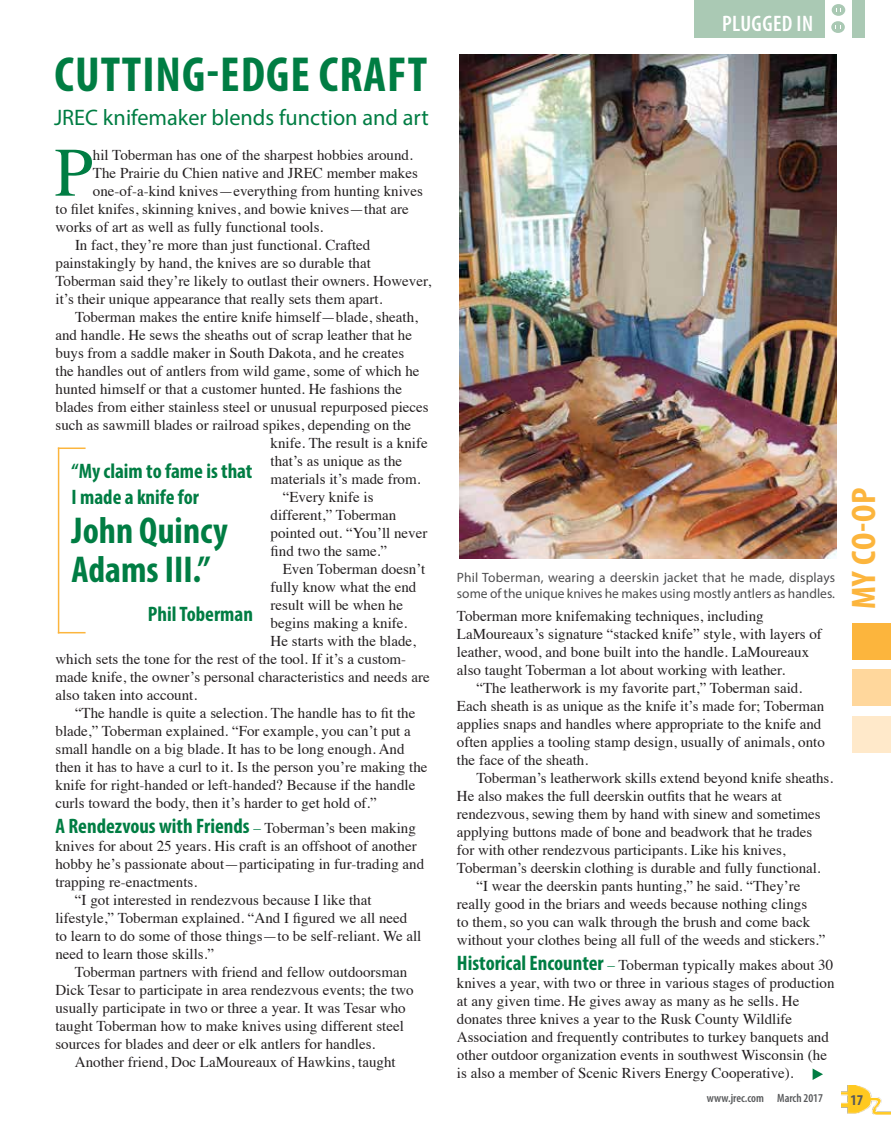
<style>
.page{position:relative;width:891px;height:1134px;background:#fff}
.page>*{position:absolute;margin:0;border:0;box-sizing:border-box;transform-origin:0 0}
.t1{font:69.45px "Times";color:#007d43}
.t2{font:700 condensed 49.5px "Myriad Pro";letter-spacing:.02em;color:#007d43}
.t3{font:700 condensed 37.5px/39px "Myriad Pro";color:#007d43}
.t4{font:700 condensed 34.2px "Myriad Pro";color:#fcb53d;scale:1.05 1}
.t5{font:22.5px "Myriad Pro";color:#007d43}
.t6{font:600 condensed 22.5px "Myriad Pro";letter-spacing:.02em;color:#fff}
.t7{font:700 condensed 21px/25.5px "Myriad Pro";color:#007d43}
.t8{font:15px/18px "Times";color:#231f20}
.t9{font:700 condensed 15px "Myriad Pro";color:#58595b}
.t10{font:13.5px/16.2px "Myriad Pro";color:#4d4d4f}
.t11{font:600 condensed 12px "Myriad Pro";color:#58595b}
.s1{font-family:"Times";font-weight:400;font-stretch:normal;font-size:15px}
.s2{font-family:"Times";font-weight:400;font-stretch:normal;font-size:15px;color:#231f20}
.s3{font-family:"Myriad Pro";font-weight:700;font-stretch:condensed;font-size:21px;color:#007d43}
.s4{color:#007d43}
</style>
<div class="page">
<img style="left:841px;top:1085px;width:50px;height:30px">
<div style="left:694px;top:0;width:170px;height:37px;background:#aac9b4"></div>
<div style="left:825px;top:0;width:27px;height:38px;background:#fff"></div>
<div style="left:832px;top:4px;width:13px;height:12px;background:#aac9b4;border-radius:50%"></div>
<div style="left:831px;top:21px;width:14px;height:12px;background:#aac9b4;border-radius:50%"></div>
<div style="left:853px;top:623px;width:38px;height:37px;background:#fcb53d"></div>
<div style="left:853px;top:669px;width:38px;height:37px;background:#ffd79c"></div>
<div style="left:853px;top:716px;width:38px;height:37px;background:#ffe9ca"></div>
<img style="left:459px;top:54px;width:378px;height:505px">
<hr style="left:58px;top:448px;width:1px;height:185px;background:#fcb53d">
<svg style="left:59px;top:448px;width:27px;height:1px"></svg>
<svg style="left:59px;top:632px;width:27px;height:1px"></svg>
<svg style="left:813px;top:1068px;width:10px;height:12px"></svg>
<h2 class="t2" style="left:54px;top:44px;width:374px">CUTTING-EDGE CRAFT</h2>
<h3 class="t5" style="left:54px;top:104px;width:376px">JREC knifemaker blends function and art</h3>
<h1 class="t1" style="left:54px;top:107px;width:40px">P</h1>
<p class="t8" style="left:93px;top:144px;width:321px">hil Toberman has one of the sharpest hobbies around.</p>
<p class="t8" style="left:93px;top:162px;width:326px">The Prairie du Chien native and JREC member makes</p>
<p class="t8" style="left:93px;top:180px;width:331px">one-of-a-kind knives—everything from hunting knives</p>
<p class="t8" style="left:56px;top:198px;width:355px">to filet knifes, skinning knives, and bowie knives—that are</p>
<p class="t8" style="left:56px;top:216px;width:269px">works of art as well as fully functional tools.</p>
<p class="t8" style="left:75px;top:234px;width:297px">In fact, they’re more than just functional. Crafted</p>
<p class="t8" style="left:56px;top:252px;width:317px">painstakingly by hand, the knives are so durable that</p>
<p class="t8" style="left:56px;top:270px;width:377px">Toberman said they’re likely to outlast their owners. However,</p>
<p class="t8" style="left:56px;top:288px;width:329px">it’s their unique appearance that really sets them apart.</p>
<p class="t8" style="left:75px;top:306px;width:345px">Toberman makes the entire knife himself—blade, sheath,</p>
<p class="t8" style="left:56px;top:324px;width:358px">and handle. He sews the sheaths out of scrap leather that he</p>
<p class="t8" style="left:56px;top:342px;width:350px">buys from a saddle maker in South Dakota, and he creates</p>
<p class="t8" style="left:56px;top:360px;width:366px">the handles out of antlers from wild game, some of which he</p>
<p class="t8" style="left:56px;top:378px;width:348px">hunted himself or that a customer hunted. He fashions the</p>
<p class="t8" style="left:56px;top:396px;width:375px">blades from either stainless steel or unusual repurposed pieces</p>
<p class="t8" style="left:56px;top:414px;width:357px">such as sawmill blades or railroad spikes, depending on the</p>
<p class="t8" style="left:271px;top:432px;width:159px">knife. The result is a knife</p>
<p class="t8" style="left:271px;top:450px;width:133px">that’s as unique as the</p>
<p class="t8" style="left:271px;top:468px;width:151px">materials it’s made from.</p>
<p class="t8" style="left:283px;top:486px;width:92px">“Every knife is</p>
<p class="t8" style="left:271px;top:504px;width:127px">different,” Toberman</p>
<p class="t8" style="left:271px;top:522px;width:158px">pointed out. “You’ll never</p>
<p class="t8" style="left:271px;top:540px;width:118px">find two the same.”</p>
<p class="t8" style="left:283px;top:558px;width:144px">Even Toberman doesn’t</p>
<p class="t8" style="left:271px;top:576px;width:147px">fully know what the end</p>
<p class="t8" style="left:271px;top:594px;width:134px">result will be when he</p>
<p class="t8" style="left:271px;top:612px;width:138px">begins making a knife.</p>
<p class="t8" style="left:271px;top:630px;width:147px">He starts with the blade,</p>
<p class="t8" style="left:56px;top:648px;width:352px">which sets the tone for the rest of the tool. If it’s a custom-</p>
<p class="t8" style="left:56px;top:666px;width:376px">made knife, the owner’s personal characteristics and needs are</p>
<p class="t8" style="left:56px;top:684px;width:143px">also taken into account.</p>
<p class="t8" style="left:75px;top:702px;width:342px">“The handle is quite a selection. The handle has to fit the</p>
<p class="t8" style="left:56px;top:720px;width:357px">blade,” Toberman explained. “For example, you can’t put a</p>
<p class="t8" style="left:56px;top:738px;width:351px">small handle on a big blade. It has to be long enough. And</p>
<p class="t8" style="left:56px;top:756px;width:374px">then it has to have a curl to it. Is the person you’re making the</p>
<p class="t8" style="left:56px;top:774px;width:361px">knife for right-handed or left-handed? Because if the handle</p>
<p class="t8" style="left:56px;top:792px;width:323px">curls toward the body, then it’s harder to get hold of.”</p>
<h3 class="t7" style="left:56px;top:813px;width:362px">A Rendezvous with Friends <span class="s1">–</span> <span class="s2">Toberman’s been making</span></h3>
<p class="t8" style="left:55px;top:836px;width:363px">knives for about 25 years. His craft is an offshoot of another</p>
<p class="t8" style="left:55px;top:854px;width:370px">hobby he’s passionate about—participating in fur-trading and</p>
<p class="t8" style="left:55px;top:872px;width:143px">trapping re-enactments.</p>
<p class="t8" style="left:75px;top:890px;width:298px">“I got interested in rendezvous because I like that</p>
<p class="t8" style="left:55px;top:908px;width:353px">lifestyle,” Toberman explained. “And I figured we all need</p>
<p class="t8" style="left:55px;top:926px;width:367px">to learn to do some of those things—to be self-reliant. We all</p>
<p class="t8" style="left:55px;top:944px;width:160px">need to learn those skills.”</p>
<p class="t8" style="left:75px;top:962px;width:334px">Toberman partners with friend and fellow outdoorsman</p>
<p class="t8" style="left:55px;top:980px;width:360px">Dick Tesar to participate in area rendezvous events; the two</p>
<p class="t8" style="left:55px;top:998px;width:352px">usually participate in two or three a year. It was Tesar who</p>
<p class="t8" style="left:55px;top:1016px;width:350px">taught Toberman how to make knives using different steel</p>
<p class="t8" style="left:55px;top:1034px;width:321px">sources for blades and deer or elk antlers for handles.</p>
<p class="t8" style="left:75px;top:1052px;width:322px">Another friend, Doc LaMoureaux of Hawkins, taught</p>
<h3 class="t7" style="left:72px;top:458px;width:182px">“My claim to fame is that<br>I made a knife for</h3>
<h3 class="t3" style="left:72px;top:510px;width:158px">John Quincy<br>Adams III.”</h3>
<h3 class="t7" style="left:148px;top:601px;width:107px">Phil Toberman</h3>
<h3 class="t6" style="left:722px;top:9px;width:93px">PLUGGED IN</h3>
<p class="t10" style="left:457px;top:569px;width:380px">Phil Toberman, wearing a deerskin jacket that he made, displays some of the unique knives he makes using mostly antlers as handles.</p>
<p class="t8" style="left:457px;top:606px;width:366px">Toberman more knifemaking techniques, including LaMoureaux’s signature “stacked knife” style, with layers of leather, wood, and bone built into the handle. LaMoureaux also taught Toberman a lot about working with leather.</p>
<p class="t8" style="left:457px;top:678px;width:369px;text-indent:20px">“The leatherwork is my favorite part,” Toberman said.<br>Each sheath is as unique as the knife it’s made for; Toberman applies snaps and handles where appropriate to the knife and often applies a tooling stamp design, usually of animals, onto the face of the sheath.</p>
<p class="t8" style="left:476px;top:768px;width:358px">Toberman’s leatherwork skills extend beyond knife sheaths.</p>
<p class="t8" style="left:457px;top:786px;width:327px">He also makes the full deerskin outfits that he wears at</p>
<p class="t8" style="left:457px;top:804px;width:365px">rendezvous, sewing them by hand with sinew and sometimes</p>
<p class="t8" style="left:457px;top:822px;width:357px">applying buttons made of bone and beadwork that he trades</p>
<p class="t8" style="left:457px;top:840px;width:330px">for with other rendezvous participants. Like his knives,</p>
<p class="t8" style="left:457px;top:858px;width:365px">Toberman’s deerskin clothing is durable and fully functional.</p>
<p class="t8" style="left:476px;top:876px;width:326px">“I wear the deerskin pants hunting,” he said. “They’re</p>
<p class="t8" style="left:457px;top:894px;width:352px">really good in the briars and weeds because nothing clings</p>
<p class="t8" style="left:457px;top:912px;width:355px">to them, so you can walk through the brush and come back</p>
<p class="t8" style="left:457px;top:930px;width:370px">without your clothes being all full of the weeds and stickers.”</p>
<p class="t8" style="left:457px;top:955px;width:379px"><span class="s3">Historical Encounter</span> <span class="s4">–</span> Toberman typically makes about 30 knives a year, with two or three in various stages of production at any given time. He gives away as many as he sells. He donates three knives a year to the Rusk County Wildlife Association and frequently contributes to turkey banquets and other outdoor organization events in southwest Wisconsin (he is also a member of Scenic Rivers Energy Cooperative).</p>
<h3 class="t4" style="left:842px;top:609px;width:117px;rotate:-90deg">MY CO-OP</h3>
<p class="t11" style="left:707px;top:1091px;width:118px">www.jrec.com March 2017</p>
<p class="t9" style="left:850px;top:1090px;width:14px">17</p>
</div>
